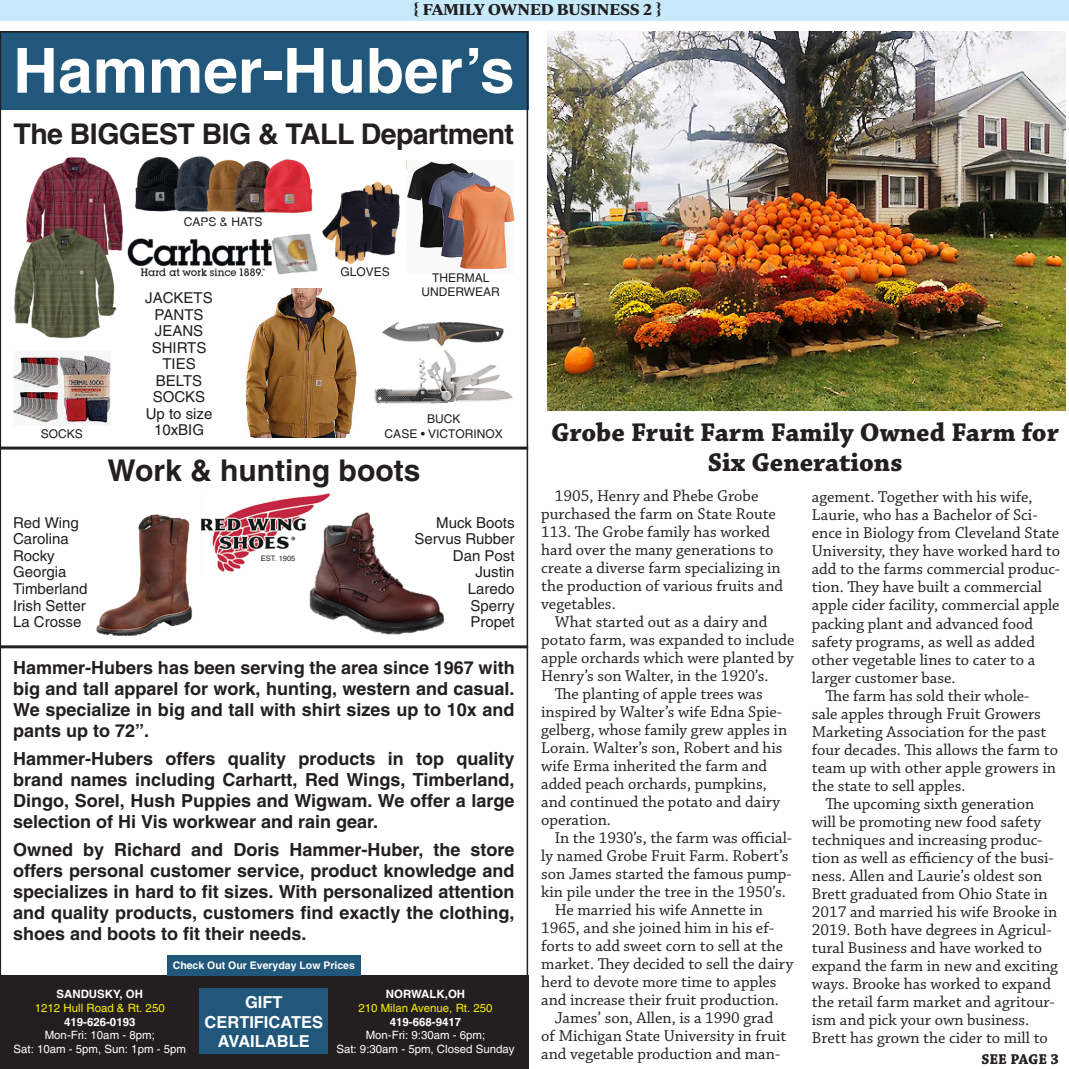
<style>
.page{position:relative;width:1069px;height:1069px;background:#fff}
.page>*{position:absolute;margin:0;border:0;box-sizing:border-box;transform-origin:0 0}
.t1{font:700 62.25px "Helvetica";color:#fff}
.t2{font:700 30px "Helvetica";color:#231f20}
.t3{font:700 28.5px "Helvetica";letter-spacing:-.02em;color:#231f20}
.t4{font:700 27px/30px "Chaparral Pro";color:#231f20;text-align:center}
.t5{font:700 18px/21px "Helvetica";color:#231f20;text-align:justify}
.t6{font:16.5px/18px "Chaparral Pro";color:#231f20}
.t7{font:700 16.5px/19.8px "Helvetica";letter-spacing:-.005em;color:#fff;text-align:center}
.t8{font:15px/16.5px "Helvetica";color:#231f20}
.t9{font:700 15px "Ivy Journal";color:#231f20}
.t10{font:700 15px "Chaparral Pro";color:#231f20}
.t11{font:12px/15px "Helvetica";color:#231f20;text-align:center}
.t12{font:11.4px/13.8px "Helvetica";color:#fff;text-align:center}
.t13{font:700 10.5px "Helvetica";color:#fff}
.t14{font:7.5px "Helvetica";color:#231f20}
.s1{font-weight:700}
.s2{color:#fff101}
</style>
<div class="page">
<div style="left:0;top:0;width:1068px;height:20px;background:#c6eafa"></div>
<img style="left:547px;top:32px;width:517px;height:378px">
<div style="left:0;top:31px;width:528px;height:79px;background:#20577b"></div>
<div style="left:0;top:975px;width:528px;height:93px;background:#231f20"></div>
<div style="left:167px;top:954px;width:193px;height:21px;background:#20577b"></div>
<div style="left:199px;top:988px;width:129px;height:65px;background:#20577b"></div>
<hr style="left:0;top:446px;width:528px;height:3px;background:#231f20">
<hr style="left:0;top:645px;width:528px;height:3px;background:#231f20">
<img style="left:309px;top:512px;width:136px;height:123px">
<img style="left:202px;top:493px;width:129px;height:79px">
<img style="left:299px;top:505px;width:33px;height:69px">
<img style="left:96px;top:514px;width:96px;height:122px">
<img style="left:135px;top:156px;width:66px;height:56px">
<img style="left:201px;top:156px;width:112px;height:58px">
<img style="left:364px;top:182px;width:36px;height:74px">
<img style="left:322px;top:193px;width:20px;height:67px">
<img style="left:342px;top:188px;width:41px;height:76px">
<img style="left:26px;top:157px;width:97px;height:94px">
<img style="left:14px;top:259px;width:103px;height:80px">
<img style="left:24px;top:224px;width:94px;height:44px">
<img style="left:13px;top:351px;width:97px;height:74px">
<img style="left:127px;top:234px;width:191px;height:43px">
<img style="left:246px;top:289px;width:111px;height:148px">
<img style="left:374px;top:350px;width:139px;height:54px">
<img style="left:382px;top:322px;width:122px;height:25px">
<img style="left:406px;top:161px;width:108px;height:109px">
<p class="t9" style="left:413px;top:-2px;width:250px">{ FAMILY OWNED BUSINESS 2 }</p>
<p class="t1" style="left:13px;top:33px;width:503px">Hammer-Huber’s</p>
<p class="t3" style="left:14px;top:116px;width:502px">The BIGGEST BIG &amp; TALL Department</p>
<p class="t11" style="left:41px;top:425px;width:44px">SOCKS</p>
<p class="t11" style="left:184px;top:214px;width:80px">CAPS &amp; HATS</p>
<p class="t8" style="left:145px;top:289px;width:69px;text-align:center">JACKETS<br>PANTS<br>JEANS<br>SHIRTS<br>TIES<br>BELTS<br>SOCKS<br>Up to size<br>10xBIG</p>
<p class="t11" style="left:340px;top:264px;width:51px">GLOVES</p>
<p class="t11" style="left:421px;top:270px;width:80px;line-height:14.4px">THERMAL<br>UNDERWEAR</p>
<p class="t11" style="left:384px;top:410px;width:120px">BUCK<br>CASE • VICTORINOX</p>
<p class="t2" style="left:107px;top:451px;width:314px">Work &amp; hunting boots</p>
<p class="t8" style="left:13px;top:514px;width:76px">Red Wing<br>Carolina<br>Rocky<br>Georgia<br>Timberland<br>Irish Setter<br>La Crosse</p>
<p class="t8" style="left:414px;top:514px;width:102px;text-align:right">Muck Boots<br>Servus Rubber<br>Dan Post<br>Justin<br>Laredo<br>Sperry<br>Propet</p>
<p class="t14" style="left:261px;top:554px;width:36px">EST. 1905</p>
<p class="t5" style="left:13px;top:657px;width:503px">Hammer-Hubers has been serving the area since 1967 with big and tall apparel for work, hunting, western and casual.<br>We specialize in big and tall with shirt sizes up to 10x and pants up to 72”.</p>
<p class="t5" style="left:13px;top:747px;width:503px">Hammer-Hubers offers quality products in top quality brand names including Carhartt, Red Wings, Timberland, Dingo, Sorel, Hush Puppies and Wigwam. We offer a large selection of Hi Vis workwear and rain gear.</p>
<p class="t5" style="left:13px;top:838px;width:503px">Owned by Richard and Doris Hammer-Huber, the store offers personal customer service, product knowledge and specializes in hard to fit sizes. With personalized attention and quality products, customers find exactly the clothing, shoes and boots to fit their needs.</p>
<p class="t13" style="left:173px;top:958px;width:184px">Check Out Our Everyday Low Prices</p>
<p class="t12" style="left:14px;top:986px;width:174px"><span class="s1">SANDUSKY, OH<br></span><span class="s2">1212 Hull Road &amp; Rt. 250<br></span><span class="s1">419-626-0193<br></span>Mon-Fri: 10am - 8pm;<br>Sat: 10am - 5pm, Sun: 1pm - 5pm</p>
<p class="t12" style="left:336px;top:986px;width:180px"><span class="s1">NORWALK,OH<br></span><span class="s2">210 Milan Avenue, Rt. 250<br></span><span class="s1">419-668-9417<br></span>Mon-Fri: 9:30am - 6pm;<br>Sat: 9:30am - 5pm, Closed Sunday</p>
<p class="t7" style="left:204px;top:991px;width:120px">GIFT<br>CERTIFICATES<br>AVAILABLE</p>
<p class="t4" style="left:551px;top:418px;width:509px">Grobe Fruit Farm Family Owned Farm for<br>Six Generations</p>
<p class="t6" style="left:541px;top:487px;width:243px;text-indent:14px">1905, Henry and Phebe Grobe purchased the farm on State Route<br>113. The Grobe family has worked hard over the many generations to create a diverse farm specializing in the production of various fruits and vegetables.</p>
<p class="t6" style="left:541px;top:613px;width:255px;text-indent:14px">What started out as a dairy and potato farm, was expanded to include apple orchards which were planted by Henry’s son Walter, in the 1920’s.</p>
<p class="t6" style="left:541px;top:685px;width:247px;text-indent:14px">The planting of apple trees was inspired by Walter’s wife Edna Spie&shy;gelberg, whose family grew apples in<br>Lorain. Walter’s son, Robert and his wife Erma inherited the farm and added peach orchards, pumpkins, and continued the potato and dairy operation.</p>
<p class="t6" style="left:541px;top:829px;width:252px;text-indent:14px">In the 1930’s, the farm was official&shy;ly named Grobe Fruit Farm. Robert’s son James started the famous pump&shy;kin pile under the tree in the 1950’s.</p>
<p class="t6" style="left:541px;top:901px;width:253px;text-indent:14px">He married his wife Annette in 1965, and she joined him in his ef&shy;forts to add sweet corn to sell at the market. They decided to sell the dairy herd to devote more time to apples and increase their fruit production.</p>
<p class="t6" style="left:541px;top:1009px;width:246px;text-align:center">James’ son, Allen, is a 1990 grad<br>of Michigan State University in fruit and vegetable production and man-</p>
<p class="t6" style="left:811px;top:488px;width:250px">agement. Together with his wife, Laurie, who has a Bachelor of Sci&shy;ence in Biology from Cleveland State University, they have worked hard to add to the farms commercial produc&shy;tion. They have built a commercial apple cider facility, commercial apple packing plant and advanced food safety programs, as well as added other vegetable lines to cater to a larger customer base.</p>
<p class="t6" style="left:811px;top:686px;width:247px;text-indent:14px">The farm has sold their whole&shy;sale apples through Fruit Growers<br>Marketing Association for the past four decades. This allows the farm to team up with other apple growers in the state to sell apples.</p>
<p class="t6" style="left:811px;top:794px;width:247px;text-indent:14px">The upcoming sixth generation will be promoting new food safety techniques and increasing produc&shy;tion as well as efficiency of the busi&shy;ness. Allen and Laurie’s oldest son Brett graduated from Ohio State in 2017 and married his wife Brooke in 2019. Both have degrees in Agricul&shy;tural Business and have worked to expand the farm in new and exciting ways. Brooke has worked to expand the retail farm market and agritour&shy;ism and pick your own business.<br>Brett has grown the cider to mill to</p>
<p class="t10" style="left:981px;top:1050px;width:79px">SEE PAGE 3</p>
</div>
